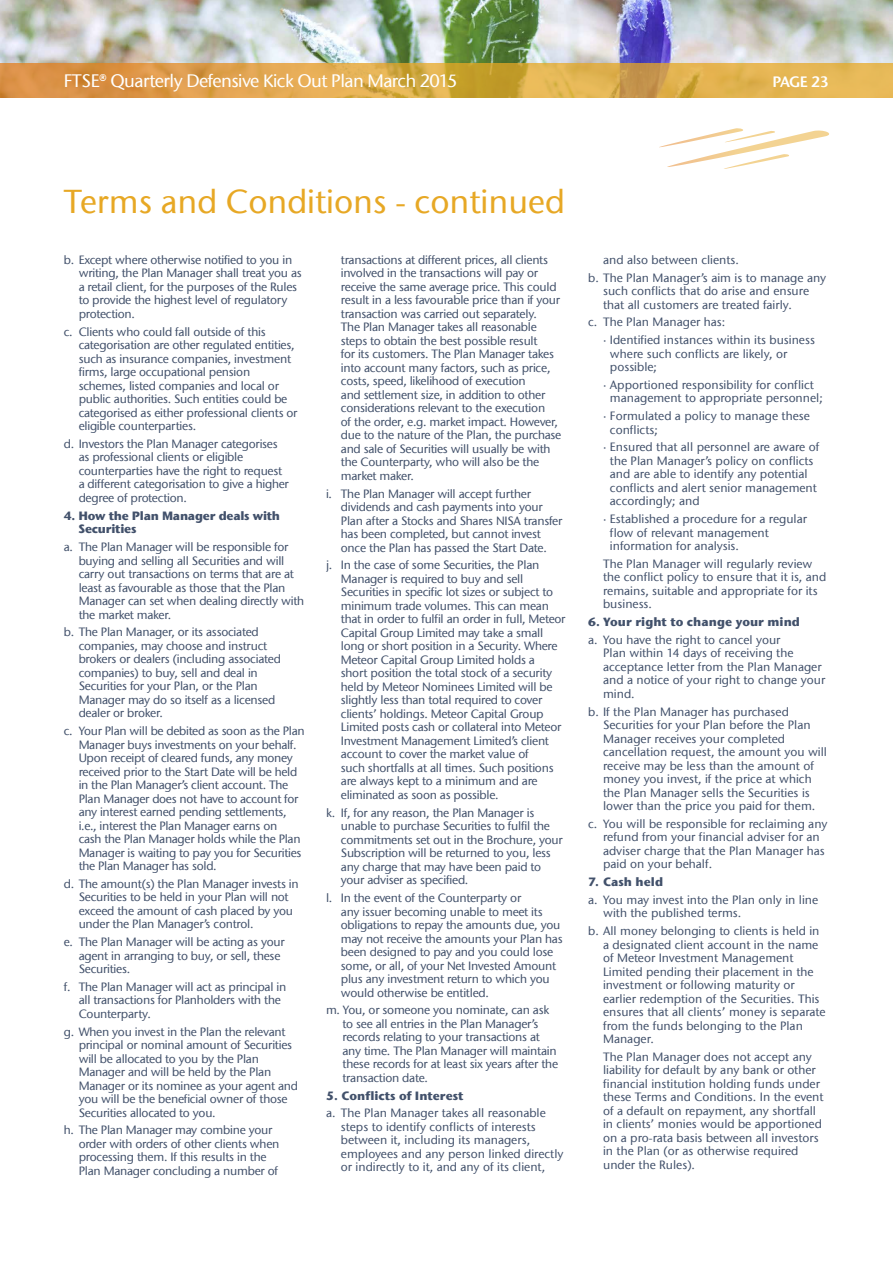
<style>
.page{position:relative;width:893px;height:1263px;background:#fff}
.page>*{position:absolute;margin:0;border:0;box-sizing:border-box;transform-origin:0 0}
.t1{font:500 33px "ITC Stone Sans Com";color:#e7a825}
.t2{font:500 18px "ITC Stone Sans Com";letter-spacing:-.03em;color:#fff}
.t3{font:15px "ITC Stone Sans Com Semi";letter-spacing:-.045em;color:#fff}
.t4{font:500 12px/13.5px "ITC Stone Sans Com";letter-spacing:-.02em;color:#42516b}
.t5{font:500 12px/13.5px "ITC Stone Sans Com";color:#42516b}
.t6{font:700 12px "ITC Stone Sans Com";color:#42516b}
.t7{font:700 12px/13.5px "ITC Stone Sans Com";letter-spacing:-.02em;color:#42516b}
</style>
<div class="page">
<img style="left:0;top:0;width:893px;height:63px">
<svg style="left:659px;top:128px;width:170px;height:41px"></svg>
<svg style="left:0;top:63px;width:893px;height:35px;background:#dca64b"></svg>
<h2 class="t2" style="left:64px;top:70px;width:395px">FTSE® Quarterly Defensive Kick Out Plan March 2015</h2>
<p class="t3" style="left:772px;top:73px;width:58px">PAGE 23</p>
<h1 class="t1" style="left:64px;top:181px;width:502px">Terms and Conditions - continued</h1>
<p class="t4" style="left:79px;top:253px;width:225px;text-indent:-15px">b. Except where otherwise notified to you in writing, the Plan Manager shall treat you as a retail client, for the purposes of the Rules to provide the highest level of regulatory protection.</p>
<p class="t4" style="left:79px;top:325px;width:220px;text-indent:-15px">c. Clients who could fall outside of this categorisation are other regulated entities, such as insurance companies, investment firms, large occupational pension schemes, listed companies and local or public authorities. Such entities could be categorised as either professional clients or eligible counterparties.</p>
<p class="t4" style="left:79px;top:437px;width:212px;text-indent:-15px">d. Investors the Plan Manager categorises as professional clients or eligible counterparties have the right to request a different categorisation to give a higher degree of protection.</p>
<p class="t7" style="left:78px;top:509px;width:203px;text-indent:-15px">4. How the Plan Manager deals with<br>Securities</p>
<p class="t4" style="left:79px;top:540px;width:227px;text-indent:-15px">a. The Plan Manager will be responsible for buying and selling all Securities and will carry out transactions on terms that are at least as favourable as those that the Plan Manager can set when dealing directly with the market maker.</p>
<p class="t4" style="left:79px;top:625px;width:204px;text-indent:-15px">b. The Plan Manager, or its associated companies, may choose and instruct brokers or dealers (including associated companies) to buy, sell and deal in Securities for your Plan, or the Plan Manager may do so itself as a licensed dealer or broker.</p>
<p class="t4" style="left:79px;top:724px;width:228px;text-indent:-15px">c. Your Plan will be debited as soon as the Plan Manager buys investments on your behalf.<br>Upon receipt of cleared funds, any money received prior to the Start Date will be held in the Plan Manager’s client account. The Plan Manager does not have to account for any interest earned pending settlements, i.e., interest the Plan Manager earns on<br>cash the Plan Manager holds while the Plan Manager is waiting to pay you for Securities the Plan Manager has sold.</p>
<p class="t4" style="left:79px;top:877px;width:222px;text-indent:-15px">d. The amount(s) the Plan Manager invests in Securities to be held in your Plan will not exceed the amount of cash placed by you under the Plan Manager’s control.</p>
<p class="t4" style="left:79px;top:935px;width:208px;text-indent:-15px">e. The Plan Manager will be acting as your agent in arranging to buy, or sell, these<br>Securities.</p>
<p class="t4" style="left:79px;top:980px;width:209px;text-indent:-15px">f. The Plan Manager will act as principal in all transactions for Planholders with the<br>Counterparty.</p>
<p class="t4" style="left:79px;top:1024px;width:221px;text-indent:-15px">g. When you invest in the Plan the relevant principal or nominal amount of Securities will be allocated to you by the Plan Manager and will be held by the Plan Manager or its nominee as your agent and you will be the beneficial owner of those Securities allocated to you.</p>
<p class="t4" style="left:79px;top:1123px;width:202px;text-indent:-15px">h. The Plan Manager may combine your order with orders of other clients when processing them. If this results in the Plan Manager concluding a number of</p>
<p class="t4" style="left:341px;top:253px;width:222px">transactions at different prices, all clients involved in the transactions will pay or receive the same average price. This could result in a less favourable price than if your transaction was carried out separately.<br>The Plan Manager takes all reasonable steps to obtain the best possible result<br>for its customers. The Plan Manager takes into account many factors, such as price, costs, speed, likelihood of execution<br>and settlement size, in addition to other considerations relevant to the execution<br>of the order, e.g. market impact. However, due to the nature of the Plan, the purchase and sale of Securities will usually be with the Counterparty, who will also be the market maker.</p>
<p class="t4" style="left:341px;top:487px;width:223px;text-indent:-15px">i. The Plan Manager will accept further dividends and cash payments into your Plan after a Stocks and Shares NISA transfer has been completed, but cannot invest once the Plan has passed the Start Date.</p>
<p class="t4" style="left:341px;top:558px;width:226px;text-indent:-15px">j. In the case of some Securities, the Plan Manager is required to buy and sell Securities in specific lot sizes or subject to minimum trade volumes. This can mean that in order to fulfil an order in full, Meteor Capital Group Limited may take a small long or short position in a Security. Where Meteor Capital Group Limited holds a<br>short position the total stock of a security held by Meteor Nominees Limited will be slightly less than total required to cover clients’ holdings. Meteor Capital Group Limited posts cash or collateral into Meteor Investment Management Limited’s client account to cover the market value of<br>such shortfalls at all times. Such positions are always kept to a minimum and are eliminated as soon as possible.</p>
<p class="t4" style="left:341px;top:806px;width:223px;text-indent:-15px">k. If, for any reason, the Plan Manager is unable to purchase Securities to fulfil the commitments set out in the Brochure, your Subscription will be returned to you, less any charge that may have been paid to your adviser as specified.</p>
<p class="t4" style="left:341px;top:891px;width:223px;text-indent:-15px">l. In the event of the Counterparty or<br>any issuer becoming unable to meet its obligations to repay the amounts due, you may not receive the amounts your Plan has been designed to pay and you could lose some, or all, of your Net Invested Amount plus any investment return to which you would otherwise be entitled.</p>
<p class="t4" style="left:342px;top:1003px;width:217px;text-indent:-16px">m. You, or someone you nominate, can ask to see all entries in the Plan Manager’s records relating to your transactions at any time. The Plan Manager will maintain these records for at least six years after the transaction date.</p>
<p class="t6" style="left:326px;top:1087px;width:139px">5. Conflicts of Interest</p>
<p class="t5" style="left:341px;top:1106px;width:224px;text-indent:-15px">a. The Plan Manager takes all reasonable steps to identify conflicts of interests between it, including its managers, employees and any person linked directly or indirectly to it, and any of its client,</p>
<p class="t5" style="left:588px;top:251px;width:240px;line-height:17.7px;text-indent:15px">and also between clients.<br>b. The Plan Manager’s aim is to manage any</p>
<p class="t5" style="left:603px;top:284px;width:208px">such conflicts that do arise and ensure that all customers are treated fairly.</p>
<p class="t5" style="left:603px;top:313px;width:213px;line-height:17.7px;text-indent:-15px">c. The Plan Manager has:<br>· Identified instances within its business</p>
<p class="t5" style="left:610px;top:347px;width:179px">where such conflicts are likely, or possible;</p>
<p class="t5" style="left:610px;top:378px;width:214px;text-indent:-7px">· Apportioned responsibility for conflict management to appropriate personnel;</p>
<p class="t5" style="left:610px;top:409px;width:201px;text-indent:-7px">· Formulated a policy to manage these conflicts;</p>
<p class="t5" style="left:610px;top:440px;width:211px;text-indent:-7px">· Ensured that all personnel are aware of the Plan Manager’s policy on conflicts and are able to identify any potential conflicts and alert senior management accordingly; and</p>
<p class="t5" style="left:610px;top:512px;width:199px;text-indent:-7px">· Established a procedure for a regular flow of relevant management information for analysis.</p>
<p class="t5" style="left:603px;top:557px;width:225px">The Plan Manager will regularly review the conflict policy to ensure that it is, and remains, suitable and appropriate for its business.</p>
<p class="t6" style="left:588px;top:614px;width:213px">6. Your right to change your mind</p>
<p class="t5" style="left:603px;top:633px;width:224px;text-indent:-15px">a. You have the right to cancel your<br>Plan within 14 days of receiving the acceptance letter from the Plan Manager and a notice of your right to change your mind.</p>
<p class="t5" style="left:603px;top:705px;width:225px;text-indent:-15px">b. If the Plan Manager has purchased Securities for your Plan before the Plan Manager receives your completed cancellation request, the amount you will receive may be less than the amount of money you invest, if the price at which the Plan Manager sells the Securities is lower than the price you paid for them.</p>
<p class="t5" style="left:603px;top:817px;width:226px;text-indent:-15px">c. You will be responsible for reclaiming any refund from your financial adviser for an adviser charge that the Plan Manager has paid on your behalf.</p>
<p class="t6" style="left:588px;top:874px;width:76px">7. Cash held</p>
<p class="t5" style="left:603px;top:893px;width:217px;text-indent:-15px">a. You may invest into the Plan only in line with the published terms.</p>
<p class="t5" style="left:603px;top:924px;width:224px;text-indent:-15px">b. All money belonging to clients is held in a designated client account in the name of Meteor Investment Management Limited pending their placement in the investment or following maturity or earlier redemption of the Securities. This ensures that all clients’ money is separate from the funds belonging to the Plan Manager.</p>
<p class="t5" style="left:603px;top:1050px;width:222px">The Plan Manager does not accept any liability for default by any bank or other financial institution holding funds under these Terms and Conditions. In the event of a default on repayment, any shortfall in clients’ monies would be apportioned on a pro-rata basis between all investors in the Plan (or as otherwise required under the Rules).</p>
</div>
